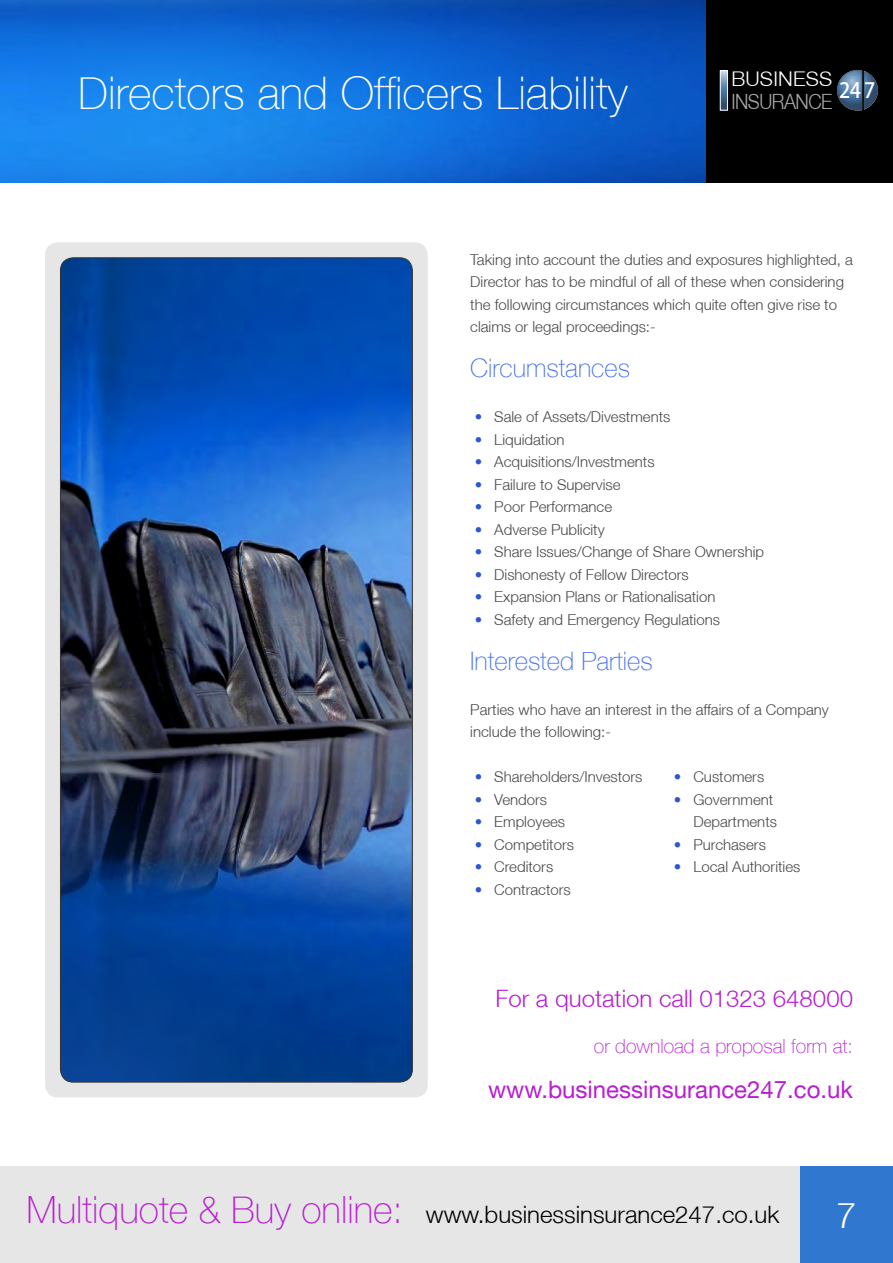
<style>
.page{position:relative;width:893px;height:1263px;background:#fff}
.page>*{position:absolute;margin:0;border:0;box-sizing:border-box;transform-origin:0 0}
.t1{font:100 45px "Helvetica Neue LT";color:#fff}
.t2{font:300 36px "Helvetica Neue LT";color:#fff}
.t3{font:100 25.5px "Helvetica Neue LT";color:#426ef1}
.t4{font:300 24px "Helvetica Neue LT";color:#000}
.t5{font:24px "Helvetica Neue LT";color:#b81ed1}
.t6{font:300 24px "Helvetica Neue LT";color:#b81ed1}
.t7{font:300 21px "Helvetica Neue LT";letter-spacing:-.025em;color:#aaa;scale:.9 1}
.t8{font:500 21px "Koz Go Pr 6 N";color:#fff;scale:.95 1}
.t9{font:300 20.25px "Helvetica Neue LT";letter-spacing:.01em;color:#fff}
.t10{font:100 19.5px "Helvetica Neue LT";color:#b81ed1}
.t11{font:300 15px/22.5px "Helvetica Neue LT";color:#464646}
.s1{color:#2e57cf}
.s2{font-weight:100;font-size:37.5px;color:#b81ed1}
</style>
<div class="page">
<div style="left:0;top:1166px;width:893px;height:97px;background:#e6e6e6"></div>
<div style="left:800px;top:1167px;width:93px;height:96px;background:#3077cf"></div>
<div style="left:45px;top:242px;width:383px;height:855px;background:#e6e6e6;border-radius:13px"></div>
<img style="left:60px;top:257px;width:353px;height:825px">
<img style="left:0;top:0;width:706px;height:183px">
<div style="left:706px;top:0;width:187px;height:183px;background:#000"></div>
<svg style="left:837px;top:70px;width:41px;height:40px"></svg>
<svg style="left:722px;top:72px;width:4px;height:36px"></svg>
<div style="left:720px;top:70px;width:8px;height:40px;border:1px solid #fff"></div>
<h3 class="t9" style="left:731px;top:66px;width:102px">BUSINESS</h3>
<h3 class="t7" style="left:731px;top:89px;width:114px">INSURANCE</h3>
<h1 class="t1" style="left:78px;top:67px;width:551px">Directors and Officers Liability</h1>
<h3 class="t8" style="left:839px;top:79px;width:40px">247</h3>
<p class="t11" style="left:470px;top:248px;width:384px">Taking into account the duties and exposures highlighted, a Director has to be mindful of all of these when considering the following circumstances which quite often give rise to claims or legal proceedings:-</p>
<h3 class="t3" style="left:470px;top:354px;width:161px">Circumstances</h3>
<p class="t11" style="left:475px;top:405px;width:197px"><span class="s1">•</span> Sale of Assets/Divestments</p>
<p class="t11" style="left:475px;top:428px;width:91px"><span class="s1">•</span> Liquidation</p>
<p class="t11" style="left:475px;top:450px;width:181px"><span class="s1">•</span> Acquisitions/Investments</p>
<p class="t11" style="left:475px;top:473px;width:147px"><span class="s1">•</span> Failure to Supervise</p>
<p class="t11" style="left:475px;top:495px;width:139px"><span class="s1">•</span> Poor Performance</p>
<p class="t11" style="left:475px;top:518px;width:131px"><span class="s1">•</span> Adverse Publicity</p>
<p class="t11" style="left:475px;top:540px;width:291px"><span class="s1">•</span> Share Issues/Change of Share Ownership</p>
<p class="t11" style="left:475px;top:563px;width:215px"><span class="s1">•</span> Dishonesty of Fellow Directors</p>
<p class="t11" style="left:475px;top:585px;width:242px"><span class="s1">•</span> Expansion Plans or Rationalisation</p>
<p class="t11" style="left:475px;top:608px;width:247px"><span class="s1">•</span> Safety and Emergency Regulations</p>
<h3 class="t3" style="left:470px;top:646px;width:184px">Interested Parties</h3>
<p class="t11" style="left:470px;top:698px;width:360px">Parties who have an interest in the affairs of a Company include the following:-</p>
<p class="t11" style="left:475px;top:765px;width:169px"><span class="s1">•</span> Shareholders/Investors</p>
<p class="t11" style="left:475px;top:788px;width:74px"><span class="s1">•</span> Vendors</p>
<p class="t11" style="left:475px;top:810px;width:92px"><span class="s1">•</span> Employees</p>
<p class="t11" style="left:475px;top:833px;width:101px"><span class="s1">•</span> Competitors</p>
<p class="t11" style="left:475px;top:855px;width:80px"><span class="s1">•</span> Creditors</p>
<p class="t11" style="left:475px;top:878px;width:97px"><span class="s1">•</span> Contractors</p>
<p class="t11" style="left:674px;top:765px;width:92px"><span class="s1">•</span> Customers</p>
<p class="t11" style="left:674px;top:788px;width:105px;text-align:right"><span class="s1">•</span> Government<br>Departments</p>
<p class="t11" style="left:674px;top:833px;width:94px"><span class="s1">•</span> Purchasers</p>
<p class="t11" style="left:674px;top:855px;width:128px"><span class="s1">•</span> Local Authorities</p>
<h3 class="t6" style="left:495px;top:984px;width:359px">For a quotation call 01323 648000</h3>
<h3 class="t10" style="left:594px;top:1034px;width:261px">or download a proposal form at:</h3>
<h3 class="t5" style="left:488px;top:1075px;width:366px">www.businessinsurance247.co.uk</h3>
<h3 class="t4" style="left:26px;top:1200px;width:754px"><span class="s2">Multiquote &amp; Buy online:</span> www.businessinsurance247.co.uk</h3>
<h2 class="t2" style="left:837px;top:1193px;width:22px">7</h2>
</div>
